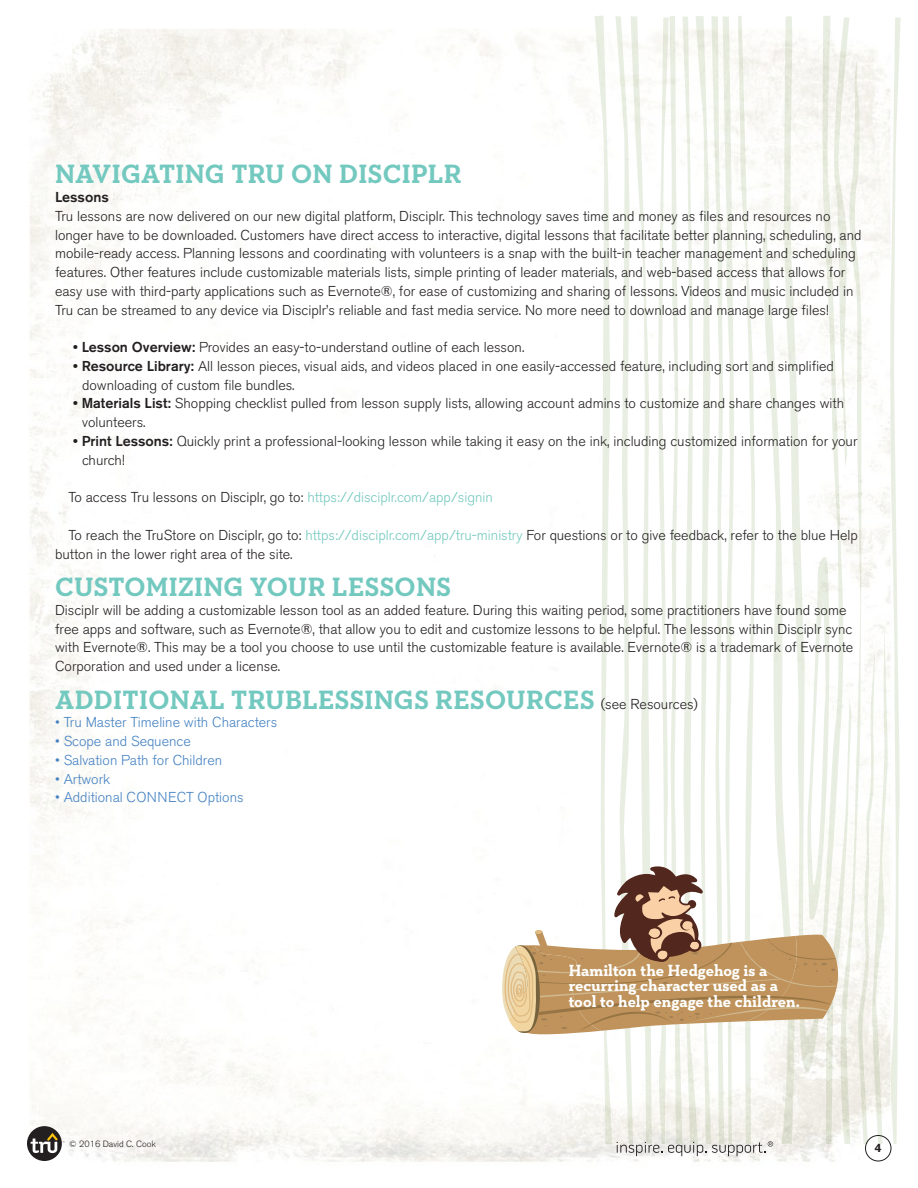
<style>
.page{position:relative;width:918px;height:1188px;background:#fff}
.page>*{position:absolute;margin:0;border:0;box-sizing:border-box;transform-origin:0 0}
.t1{font:700 27px "Neutraface Slab Text";letter-spacing:.01em;color:#73c9bf}
.t2{font:700 16.5px/15.8px "Neutraface Slab Text";color:#fff}
.t3{font:300 14.25px/18.8px "Akzidenz Grotesk BE";color:#231f20}
.t4{font:300 14.25px "Akzidenz Grotesk BE";color:#4582c3}
.t5{font:500 14.25px "Akzidenz Grotesk BE";color:#231f20}
.t6{font:700 12px "Akzidenz Grotesk BE";color:#231f20}
.t7{font:300 9px "Akzidenz Grotesk BE";color:#231f20}
.s1{font-weight:500}
.s2{color:#73c9bf}
.s3{font-family:"Akzidenz Grotesk BE";font-weight:300;font-size:14.25px;color:#231f20}
</style>
<div class="page">
<img style="left:27px;top:29px;width:862px;height:1133px">
<div style="left:865px;top:1135px;width:26px;height:26px;border:1px solid #231f20;border-radius:50%"></div>
<div style="left:27px;top:1126px;width:35px;height:35px;background:#231f20;border-radius:50%"></div>
<svg style="left:31px;top:1133px;width:34px;height:20px"></svg>
<svg style="left:502px;top:16px;width:399px;height:1140px"></svg>
<h1 class="t1" style="left:55px;top:157px;width:408px">NAVIGATING TRU ON DISCIPLR</h1>
<p class="t5" style="left:55px;top:188px;width:55px">Lessons</p>
<p class="t3" style="left:55px;top:207px;width:808px">Tru lessons are now delivered on our new digital platform, Disciplr. This technology saves time and money as files and resources no longer have to be downloaded. Customers have direct access to interactive, digital lessons that facilitate better planning, scheduling, and mobile-ready access. Planning lessons and coordinating with volunteers is a snap with the built-in teacher management and scheduling features. Other features include customizable materials lists, simple printing of leader materials, and web-based access that allows for easy use with third-party applications such as Evernote®, for ease of customizing and sharing of lessons. Videos and music included in Tru can be streamed to any device via Disciplr’s reliable and fast media service. No more need to download and manage large files!</p>
<p class="t3" style="left:73px;top:338px;width:453px"><span class="s1">• Lesson Overview:</span> Provides an easy-to-understand outline of each lesson.</p>
<p class="t3" style="left:82px;top:357px;width:753px;text-indent:-9px"><span class="s1">• Resource Library:</span> All lesson pieces, visual aids, and videos placed in one easily-accessed feature, including sort and simplified downloading of custom file bundles.</p>
<p class="t3" style="left:82px;top:394px;width:764px;text-indent:-9px"><span class="s1">• Materials List:</span> Shopping checklist pulled from lesson supply lists, allowing account admins to customize and share changes with volunteers.</p>
<p class="t3" style="left:82px;top:432px;width:777px;text-indent:-9px"><span class="s1">• Print Lessons:</span> Quickly print a professional-looking lesson while taking it easy on the ink, including customized information for your church!</p>
<p class="t3" style="left:69px;top:488px;width:426px">To access Tru lessons on Disciplr, go to: <span class="s2">https://disciplr.com/app/signin</span></p>
<p class="t3" style="left:55px;top:526px;width:804px;text-indent:13px">To reach the TruStore on Disciplr, go to: <span class="s2">https://disciplr.com/app/tru-ministry</span> For questions or to give feedback, refer to the blue Help button in the lower right area of the site.</p>
<h1 class="t1" style="left:55px;top:569px;width:397px">CUSTOMIZING YOUR LESSONS</h1>
<p class="t3" style="left:55px;top:601px;width:800px">Disciplr will be adding a customizable lesson tool as an added feature. During this waiting period, some practitioners have found some free apps and software, such as Evernote®, that allow you to edit and customize lessons to be helpful. The lessons within Disciplr sync with Evernote®. This may be a tool you choose to use until the customizable feature is available. Evernote® is a trademark of Evernote Corporation and used under a license.</p>
<h1 class="t1" style="left:55px;top:682px;width:644px">ADDITIONAL TRUBLESSINGS RESOURCES <span class="s3">(see Resources)</span></h1>
<p class="t4" style="left:55px;top:714px;width:224px">• Tru Master Timeline with Characters</p>
<p class="t4" style="left:55px;top:733px;width:137px">• Scope and Sequence</p>
<p class="t4" style="left:55px;top:752px;width:169px">• Salvation Path for Children</p>
<p class="t4" style="left:55px;top:771px;width:57px">• Artwork</p>
<p class="t4" style="left:55px;top:789px;width:190px">• Additional CONNECT Options</p>
<p class="t7" style="left:69px;top:1138px;width:88px">© 2016 David C. Cook</p>
<p class="t2" style="left:569px;top:962px;width:233px">Hamilton the Hedgehog is a recurring character used as a tool to help engage the children.</p>
<p class="t6" style="left:875px;top:1141px;width:8px">4</p>
</div>
